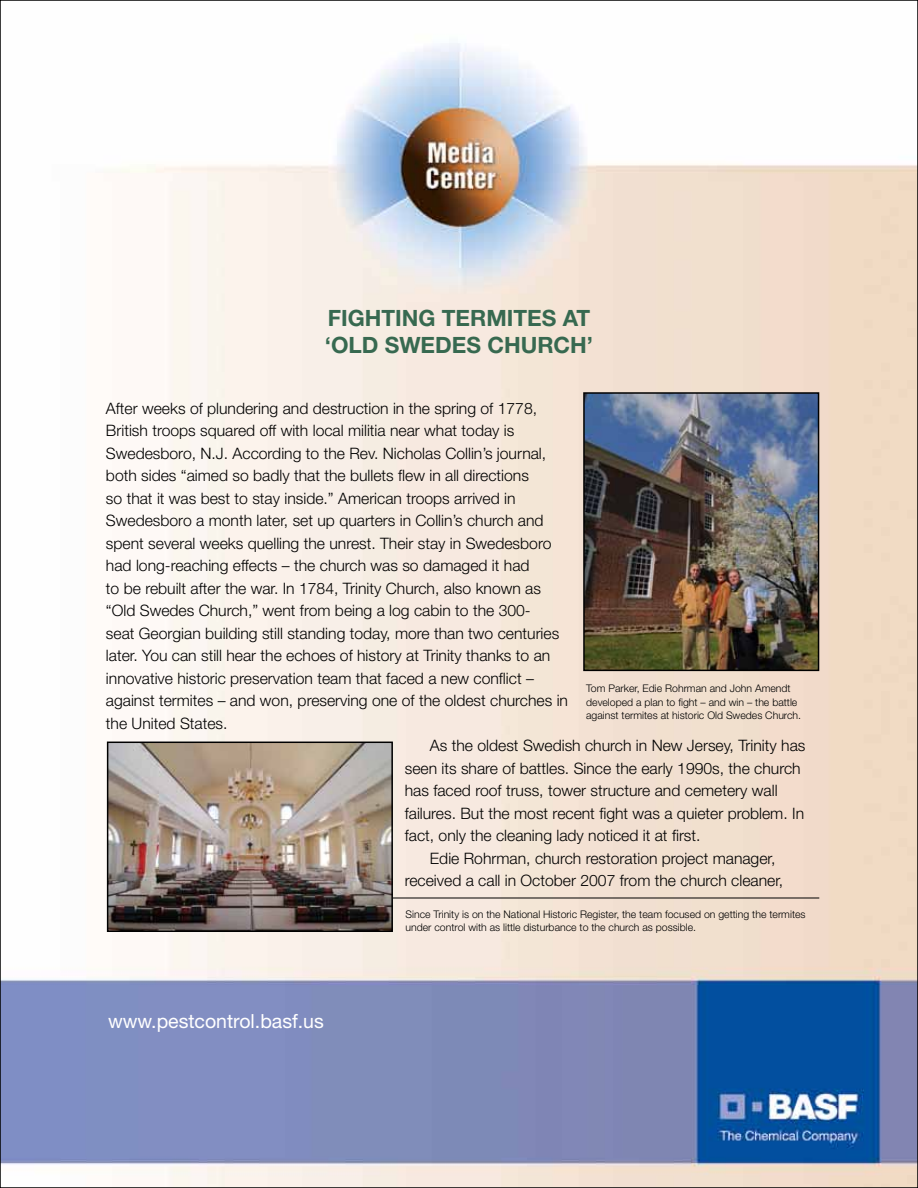
<style>
.page{position:relative;width:918px;height:1188px;background:#fff}
.page>*{position:absolute;margin:0;border:0;box-sizing:border-box;transform-origin:0 0}
.t1{font:700 22.5px/27px "Helvetica Neue";color:#376950}
.t2{font:19.5px "Helvetica Neue";color:#fff}
.t3{font:300 15.75px "Helvetica Neue";color:#000}
.t4{font:300 10.5px/13.5px "Helvetica Neue";color:#000}
</style>
<div class="page">
<img style="left:3px;top:43px;width:912px;height:1142px">
<img style="left:586px;top:395px;width:230px;height:273px">
<div style="left:583px;top:392px;width:236px;height:279px;border:2px solid #000"></div>
<img style="left:110px;top:745px;width:280px;height:184px">
<div style="left:107px;top:742px;width:286px;height:190px;border:2px solid #000"></div>
<hr style="left:393px;top:898px;width:426px;height:1px;background:#000">
<h1 class="t1" style="left:325px;top:304px;width:270px">FIGHTING TERMITES AT ‘OLD SWEDES CHURCH’</h1>
<p class="t3" style="left:106px;top:398px;width:433px">After weeks of plundering and destruction in the spring of 1778,</p>
<p class="t3" style="left:106px;top:421px;width:410px">British troops squared off with local militia near what today is</p>
<p class="t3" style="left:106px;top:443px;width:442px">Swedesboro, N.J. According to the Rev. Nicholas Collin’s journal,</p>
<p class="t3" style="left:106px;top:466px;width:424px">both sides “aimed so badly that the bullets flew in all directions</p>
<p class="t3" style="left:106px;top:488px;width:411px">so that it was best to stay inside.” American troops arrived in</p>
<p class="t3" style="left:106px;top:511px;width:439px">Swedesboro a month later, set up quarters in Collin’s church and</p>
<p class="t3" style="left:106px;top:533px;width:447px">spent several weeks quelling the unrest. Their stay in Swedesboro</p>
<p class="t3" style="left:106px;top:556px;width:425px">had long-reaching effects – the church was so damaged it had</p>
<p class="t3" style="left:106px;top:579px;width:437px">to be rebuilt after the war. In 1784, Trinity Church, also known as</p>
<p class="t3" style="left:106px;top:601px;width:426px">“Old Swedes Church,” went from being a log cabin to the 300-</p>
<p class="t3" style="left:106px;top:624px;width:455px">seat Georgian building still standing today, more than two centuries</p>
<p class="t3" style="left:106px;top:646px;width:446px">later. You can still hear the echoes of history at Trinity thanks to an</p>
<p class="t3" style="left:106px;top:669px;width:429px">innovative historic preservation team that faced a new conflict –</p>
<p class="t3" style="left:106px;top:691px;width:464px">against termites – and won, preserving one of the oldest churches in</p>
<p class="t3" style="left:106px;top:714px;width:123px">the United States.</p>
<p class="t3" style="left:430px;top:736px;width:377px">As the oldest Swedish church in New Jersey, Trinity has</p>
<p class="t3" style="left:405px;top:759px;width:397px">seen its share of battles. Since the early 1990s, the church</p>
<p class="t3" style="left:405px;top:781px;width:374px">has faced roof truss, tower structure and cemetery wall</p>
<p class="t3" style="left:405px;top:804px;width:401px">failures. But the most recent fight was a quieter problem. In</p>
<p class="t3" style="left:405px;top:826px;width:297px">fact, only the cleaning lady noticed it at first.</p>
<p class="t3" style="left:430px;top:849px;width:347px">Edie Rohrman, church restoration project manager,</p>
<p class="t3" style="left:405px;top:871px;width:380px">received a call in October 2007 from the church cleaner,</p>
<p class="t4" style="left:586px;top:681px;width:216px">Tom Parker, Edie Rohrman and John Amendt developed a plan to fight – and win – the battle against termites at historic Old Swedes Church.</p>
<p class="t2" style="left:108px;top:1009px;width:217px">www.pestcontrol.basf.us</p>
<p class="t4" style="left:406px;top:907px;width:402px">Since Trinity is on the National Historic Register, the team focused on getting the termites under control with as little disturbance to the church as possible.</p>
</div>
